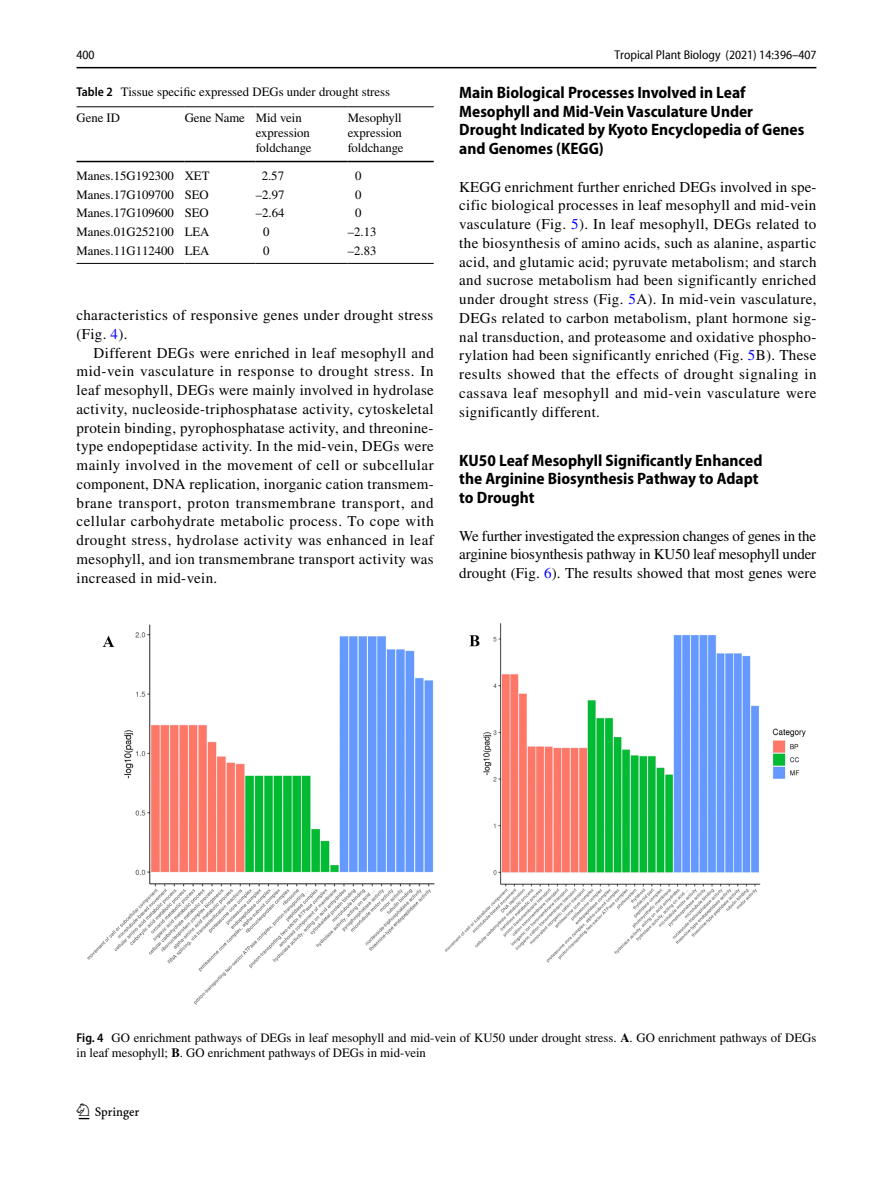
<style>
.page{position:relative;width:893px;height:1187px;background:#fff}
.page>*{position:absolute;margin:0;border:0;box-sizing:border-box;transform-origin:0 0}
.t1{font:22.5px "Springnew Regular 2";color:#000}
.t2{font:700 semi-condensed 16.5px/18.8px "Myriad Pro";color:#000}
.t3{font:15px/18.8px "STIX";letter-spacing:.02em;color:#000;text-align:justify}
.t4{font:12.75px/15px "STIX";color:#000}
.t5{font:semi-condensed 12.75px "Myriad Pro Unic";color:#000}
.s1{font-family:"Myriad Pro";font-weight:600;font-stretch:semi-condensed}
.s2{color:#00f}
.s3{font-weight:700}
</style>
<div class="page">
<hr style="left:77px;top:67px;width:739px;height:1px;background:#000">
<hr style="left:77px;top:106px;width:108px;height:1px;background:#000">
<hr style="left:77px;top:161px;width:108px;height:1px;background:#000">
<hr style="left:185px;top:106px;width:71px;height:1px;background:#000">
<hr style="left:185px;top:161px;width:71px;height:1px;background:#000">
<hr style="left:256px;top:106px;width:92px;height:1px;background:#000">
<hr style="left:256px;top:161px;width:92px;height:1px;background:#000">
<hr style="left:348px;top:106px;width:86px;height:1px;background:#000">
<hr style="left:348px;top:161px;width:86px;height:1px;background:#000">
<hr style="left:77px;top:263px;width:108px;height:1px;background:#000">
<hr style="left:185px;top:263px;width:71px;height:1px;background:#000">
<hr style="left:256px;top:263px;width:92px;height:1px;background:#000">
<hr style="left:348px;top:263px;width:86px;height:1px;background:#000">
<img style="left:87px;top:623px;width:719px;height:382px">
<p class="t5" style="left:76px;top:50px;width:20px">400</p>
<p class="t5" style="left:614px;top:50px;width:204px">Tropical Plant Biology (2021) 14:396–407</p>
<p class="t4" style="left:77px;top:80px;width:315px;line-height:25.5px"><span class="s1">Table 2</span> Tissue specific expressed DEGs under drought stress<br>Gene ID</p>
<p class="t4" style="left:256px;top:111px;width:57px;text-indent:-71px">Gene Name Mid vein expression foldchange</p>
<p class="t4" style="left:348px;top:111px;width:57px">Mesophyll expression foldchange</p>
<p class="t4" style="left:77px;top:169px;width:134px">Manes.15G192300 XET</p>
<p class="t4" style="left:262px;top:169px;width:24px">2.57</p>
<p class="t4" style="left:355px;top:169px;width:8px">0</p>
<p class="t4" style="left:77px;top:188px;width:134px">Manes.17G109700 SEO</p>
<p class="t4" style="left:256px;top:188px;width:30px">–2.97</p>
<p class="t4" style="left:355px;top:188px;width:8px">0</p>
<p class="t4" style="left:77px;top:206px;width:134px">Manes.17G109600 SEO</p>
<p class="t4" style="left:256px;top:206px;width:30px">–2.64</p>
<p class="t4" style="left:355px;top:206px;width:8px">0</p>
<p class="t4" style="left:77px;top:225px;width:134px">Manes.01G252100 LEA</p>
<p class="t4" style="left:263px;top:225px;width:8px">0</p>
<p class="t4" style="left:348px;top:225px;width:30px">–2.13</p>
<p class="t4" style="left:77px;top:244px;width:134px">Manes.11G112400 LEA</p>
<p class="t4" style="left:263px;top:244px;width:8px">0</p>
<p class="t4" style="left:348px;top:244px;width:30px">–2.83</p>
<p class="t3" style="left:77px;top:306px;width:358px">characteristics of responsive genes under drought stress (Fig. <span class="s2">4</span>).</p>
<p class="t3" style="left:77px;top:344px;width:359px;text-indent:17px">Different DEGs were enriched in leaf mesophyll and mid-vein vasculature in response to drought stress. In leaf mesophyll, DEGs were mainly involved in hydrolase activity, nucleoside-triphosphatase activity, cytoskeletal protein binding, pyrophosphatase activity, and threonine&shy;type endopeptidase activity. In the mid-vein, DEGs were mainly involved in the movement of cell or subcellular component, DNA replication, inorganic cation transmem&shy;brane transport, proton transmembrane transport, and cellular carbohydrate metabolic process. To cope with drought stress, hydrolase activity was enhanced in leaf mesophyll, and ion transmembrane transport activity was increased in mid-vein.</p>
<p class="t2" style="left:459px;top:83px;width:347px">Main Biological Processes Involved in Leaf Mesophyll and Mid‑Vein Vasculature Under Drought Indicated by Kyoto Encyclopedia of Genes and Genomes (KEGG)</p>
<p class="t3" style="left:459px;top:178px;width:359px">KEGG enrichment further enriched DEGs involved in spe&shy;cific biological processes in leaf mesophyll and mid-vein vasculature (Fig. <span class="s2">5</span>). In leaf mesophyll, DEGs related to the biosynthesis of amino acids, such as alanine, aspartic acid, and glutamic acid; pyruvate metabolism; and starch and sucrose metabolism had been significantly enriched under drought stress (Fig. <span class="s2">5</span>A). In mid-vein vasculature, DEGs related to carbon metabolism, plant hormone sig&shy;nal transduction, and proteasome and oxidative phospho&shy;rylation had been significantly enriched (Fig. <span class="s2">5</span>B). These results showed that the effects of drought signaling in cassava leaf mesophyll and mid-vein vasculature were significantly different.</p>
<p class="t2" style="left:459px;top:451px;width:305px">KU50 Leaf Mesophyll Significantly Enhanced the Arginine Biosynthesis Pathway to Adapt to Drought</p>
<p class="t3" style="left:459px;top:527px;width:359px">We further investigated the expression changes of genes in the arginine biosynthesis pathway in KU50 leaf mesophyll under drought (Fig. <span class="s2">6</span>). The results showed that most genes were</p>
<p class="t4" style="left:77px;top:1030px;width:741px"><span class="s1">Fig. 4</span> GO enrichment pathways of DEGs in leaf mesophyll and mid-vein of KU50 under drought stress. <span class="s3">A</span>. GO enrichment pathways of DEGs in leaf mesophyll; <span class="s3">B</span>. GO enrichment pathways of DEGs in mid-vein</p>
<h1 class="t1" style="left:79px;top:1103px;width:62px">1 3</h1>
</div>
